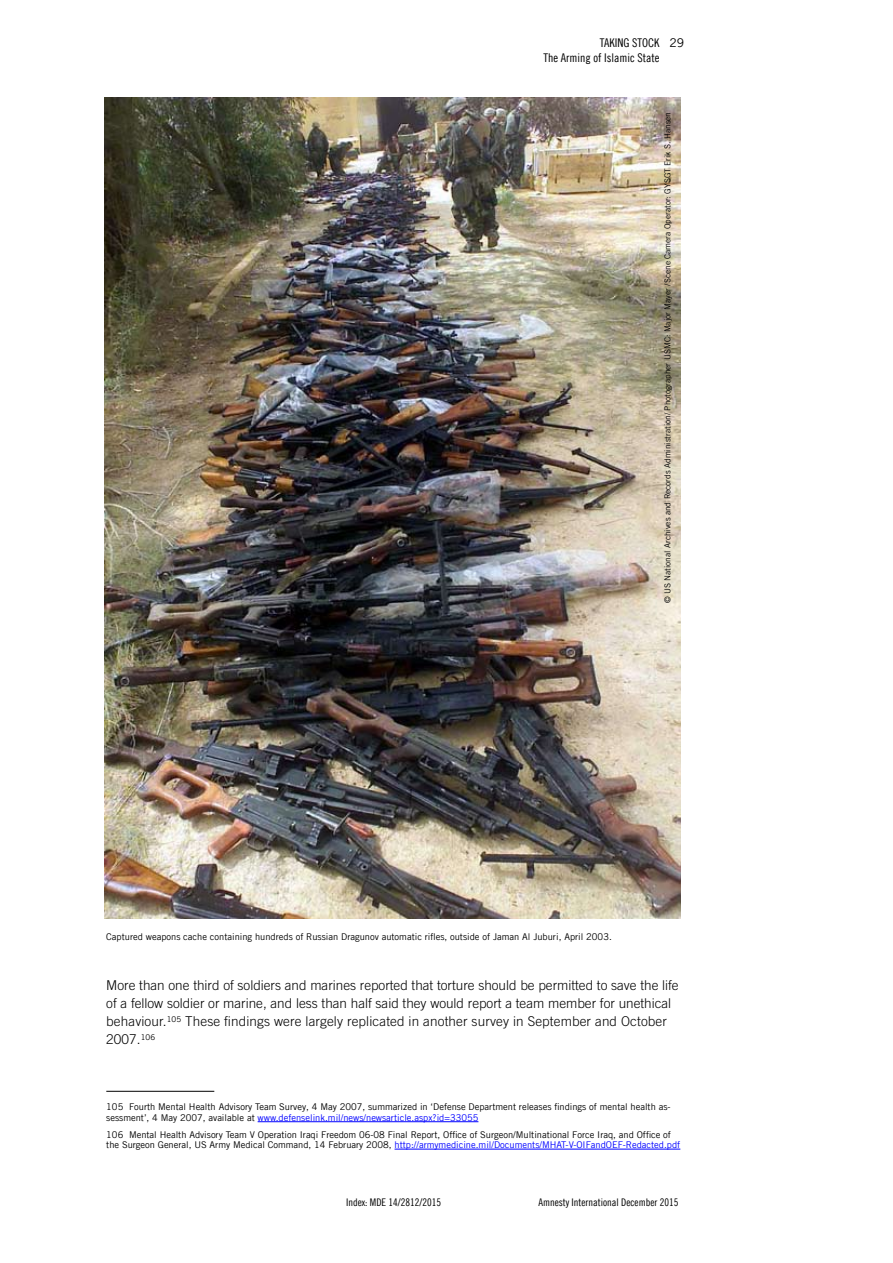
<style>
.page{position:relative;width:893px;height:1263px;background:#fff}
.page>*{position:absolute;margin:0;border:0;box-sizing:border-box;transform-origin:0 0}
.t1{font:300 13.5px/18px "Amnesty Trade Gothic";color:#000}
.t2{font:12px/15px "Amnesty Trade Gothic Cn 18";color:#000;text-align:right}
.t3{font:12px "Amnesty Trade Gothic";color:#000}
.t4{font:10.5px "Amnesty Trade Gothic Cn 18";color:#000}
.t5{font:9.3px/10.5px "Amnesty Trade Gothic";color:#000}
.t6{font:8.25px "Amnesty Trade Gothic";color:#000}
.s1{color:#00f}
</style>
<div class="page">
<hr style="left:106px;top:1091px;width:108px;height:1px;background:#000">
<hr style="left:258px;top:1121px;width:220px;height:1px;background:#00f">
<hr style="left:395px;top:1149px;width:285px;height:1px;background:#00f">
<img style="left:105px;top:98px;width:575px;height:820px">
<p class="t2" style="left:543px;top:35px;width:117px">taking stock<br>The Arming of Islamic State</p>
<p class="t3" style="left:669px;top:35px;width:16px">29</p>
<p class="t6" style="left:663px;top:603px;width:493px;rotate:-90deg">© US National Archives and Records Administration/ Photographer USMC: Major Mayer /Scene Camera Operator: GYSGT Erik S. Hansen</p>
<p class="t5" style="left:106px;top:931px;width:507px">Captured weapons cache containing hundreds of Russian Dragunov automatic rifles, outside of Jaman Al Juburi, April 2003.</p>
<p class="t1" style="left:106px;top:976px;width:574px">More than one third of soldiers and marines reported that torture should be permitted to save the life of a fellow soldier or marine, and less than half said they would report a team member for unethical behaviour.<sup>105</sup> These findings were largely replicated in another survey in September and October 2007.<sup>106</sup></p>
<p class="t5" style="left:106px;top:1101px;width:566px">105 Fourth Mental Health Advisory Team Survey, 4 May 2007, summarized in ‘Defense Department releases findings of mental health as&shy;sessment’, 4 May 2007, available at <span class="s1">www.defenselink.mil/news/newsarticle.aspx?id=33055</span></p>
<p class="t5" style="left:106px;top:1129px;width:576px">106 Mental Health Advisory Team V Operation Iraqi Freedom 06-08 Final Report, Office of Surgeon/Multinational Force Iraq, and Office of the Surgeon General, US Army Medical Command, 14 February 2008, <span class="s1">http://armymedicine.mil/Documents/MHAT-V-OIFandOEF-Redacted.pdf</span></p>
<p class="t4" style="left:346px;top:1196px;width:97px">Index: MDE 14/2812/2015</p>
<p class="t4" style="left:538px;top:1196px;width:141px">Amnesty International December 2015</p>
</div>
